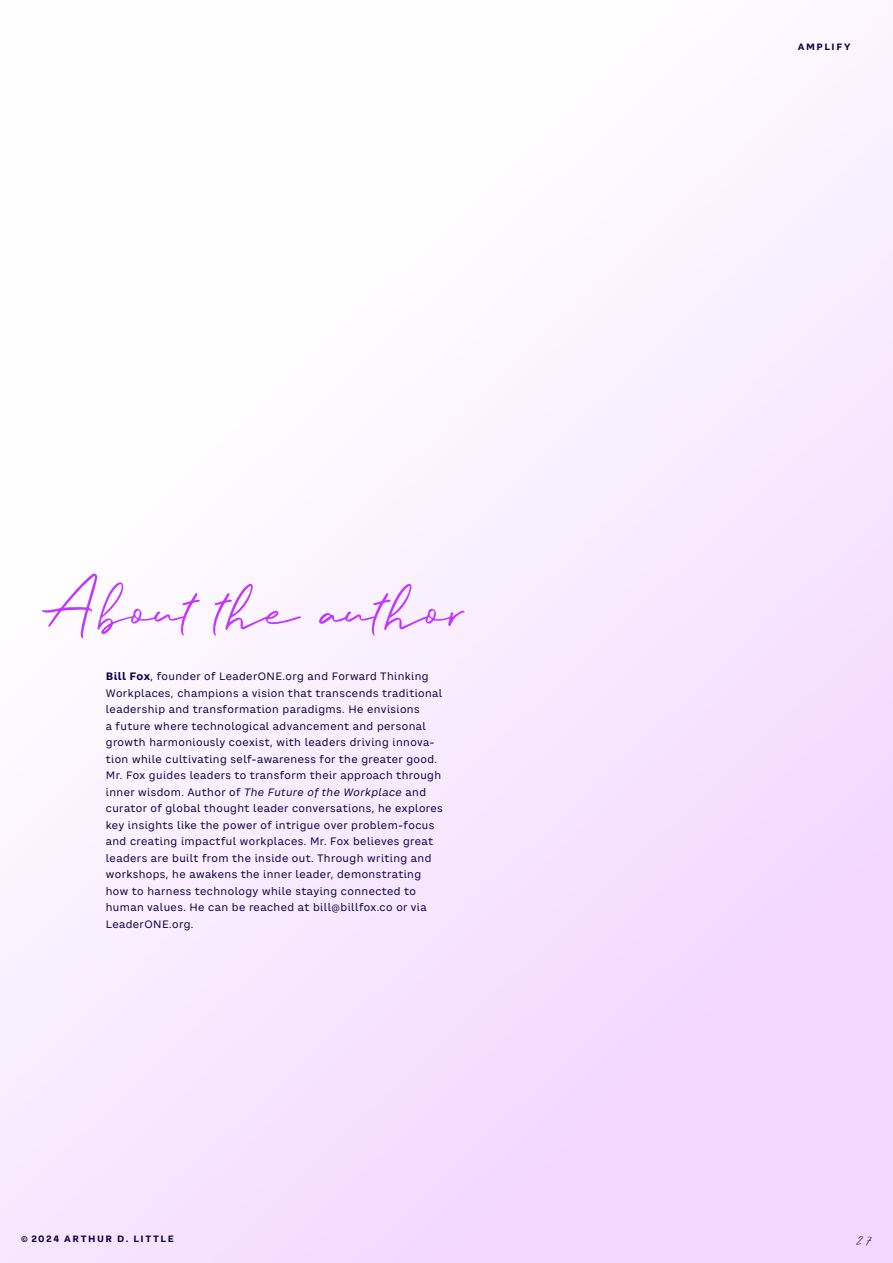
<style>
.page{position:relative;width:893px;height:1263px;background:#fff}
.page>*{position:absolute;margin:0;border:0;box-sizing:border-box;transform-origin:0 0}
.AR_SCRIPT_HEADING_50_50pt{font:75px "ADL Notes";color:#c336ff}
.GEN_PAGE_NUMBER_RIGHT_10_10{font:15px "ADL Notes";color:#0d003f}
.AR_DESCRIPT_TEXT_7_11pt{font:10.5px/16.5px "CA Saygon Text";letter-spacing:.04em;color:#0d003f}
.GEN_RUNNING_HEADER_TEXT_RL_6_7{font:700 9px "CA Saygon Text";letter-spacing:.17em;color:#0d003f}
.s1{font-weight:700}
.s2{font-style:italic}
</style>
<div class="page">
<div style="left:0;top:0;width:893px;height:1263px;background:linear-gradient(to bottom,#fff,#f4daff)"></div>
<p class="AR_SCRIPT_HEADING_50_50pt" style="left:43px;top:557px;width:418px">About the author</p>
<p class="AR_DESCRIPT_TEXT_7_11pt" style="left:106px;top:668px;width:339px"><span class="s1">Bill Fox</span>, founder of LeaderONE.org and Forward Thinking Workplaces, champions a vision that transcends traditional leadership and transformation paradigms. He envisions<br>a future where technological advancement and personal growth harmoniously coexist, with leaders driving innova&shy;tion while cultivating self-awareness for the greater good.<br>Mr. Fox guides leaders to transform their approach through inner wisdom. Author of <span class="s2">The Future of the Workplace</span> and curator of global thought leader conversations, he explores key insights like the power of intrigue over problem-focus and creating impactful workplaces. Mr. Fox believes great leaders are built from the inside out. Through writing and workshops, he awakens the inner leader, demonstrating how to harness technology while staying connected to human values. He can be reached at bill@billfox.co or via LeaderONE.org.</p>
<p class="GEN_RUNNING_HEADER_TEXT_RL_6_7" style="left:798px;top:40px;width:54px">AMPLIFY</p>
<p class="GEN_RUNNING_HEADER_TEXT_RL_6_7" style="left:21px;top:1231px;width:154px">© 2024 ARTHUR D. LITTLE</p>
<p class="GEN_PAGE_NUMBER_RIGHT_10_10" style="left:856px;top:1231px;width:17px">27</p>
</div>
